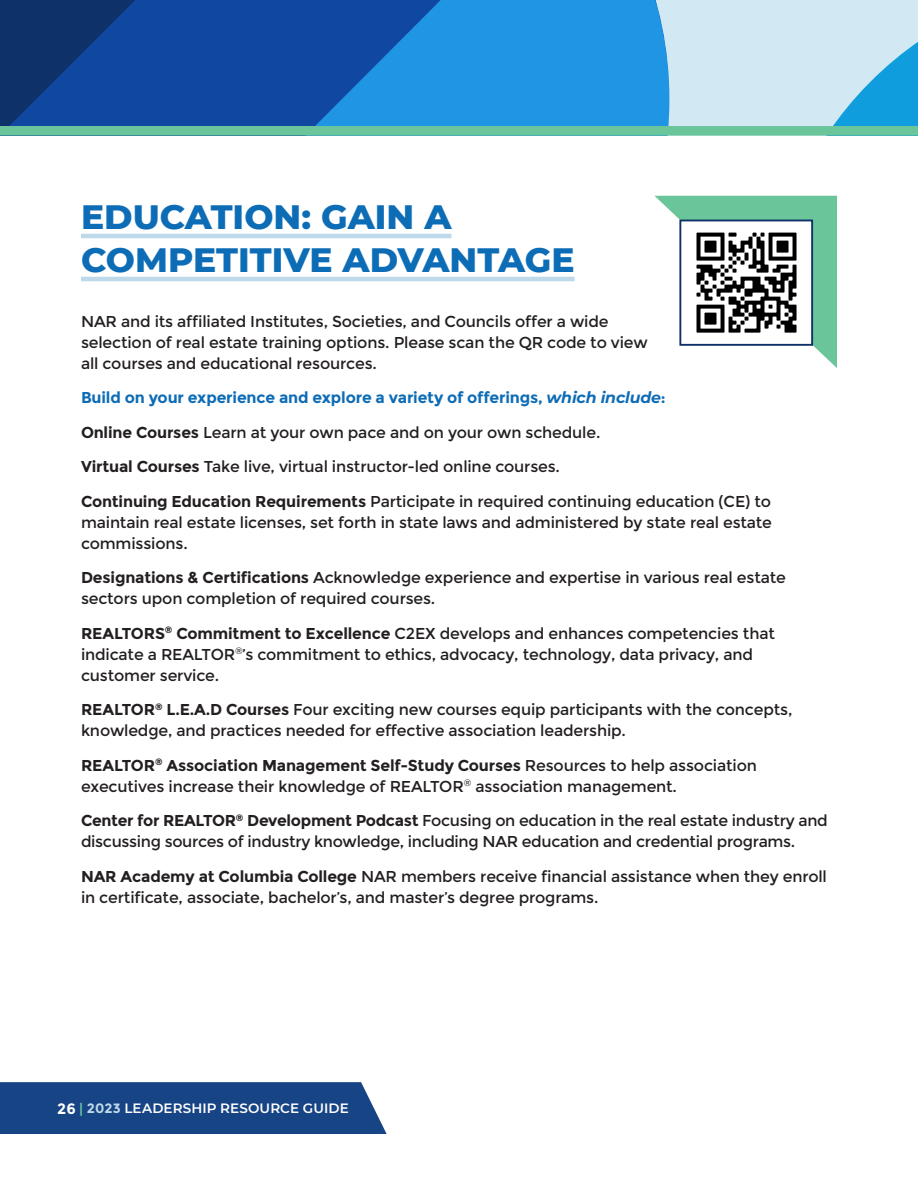
<style>
.page{position:relative;width:918px;height:1188px;background:#fff}
.page>*{position:absolute;margin:0;border:0;box-sizing:border-box;transform-origin:0 0}
.Header_1-hyperlinked{font:800 34.5px "Montserrat";color:#0d6cb6}
.h1_hyper_top_lines{font:800 34.5px "Montserrat";color:#0d6cb6}
.body_copy{font:15.75px/21px "Montserrat";letter-spacing:-.01em;color:#231f20}
.body_copy-2{font:700 15.75px "Montserrat";letter-spacing:-.01em;color:#0d6cb6}
.t1{font:600 13.5px "Montserrat";letter-spacing:.005em;color:#fff}
.s1{font-style:italic}
.s2{font-weight:700}
.s3{font-weight:700;font-size:15px}
.s4{color:#6bc59b}
.s5{font-weight:700;color:#bed9ea}
</style>
<div class="page">
<hr style="left:81px;top:234px;width:370px;height:4px;background:#bed9ea">
<hr style="left:81px;top:277px;width:494px;height:4px;background:#bed9ea">
<svg style="left:655px;top:196px;width:182px;height:172px"></svg>
<div style="left:680px;top:220px;width:132px;height:125px;background:#fff"></div>
<img style="left:696px;top:232px;width:101px;height:101px">
<div style="left:679px;top:220px;width:134px;height:126px;border:2px solid #0d3168"></div>
<div style="left:0;top:1082px;width:387px;height:52px;background:#174484"></div>
<svg style="left:0;top:0;width:767px;height:126px;background:#7f9dbd"></svg>
<svg style="left:767px;top:0;width:151px;height:126px;background:#a9d8ee"></svg>
<svg style="left:71px;top:0;width:598px;height:126px;background:#186cbf"></svg>
<div style="left:0;top:126px;width:918px;height:9px;background:#6bc59b"></div>
<p class="h1_hyper_top_lines" style="left:81px;top:192px;width:372px">EDUCATION: GAIN A</p>
<p class="Header_1-hyperlinked" style="left:81px;top:234px;width:495px">COMPETITIVE ADVANTAGE</p>
<p class="body_copy" style="left:81px;top:311px;width:568px">NAR and its affiliated Institutes, Societies, and Councils offer a wide selection of real estate training options. Please scan the QR code to view all courses and educational resources.</p>
<p class="body_copy-2" style="left:81px;top:388px;width:586px">Build on your experience and explore a variety of offerings, <span class="s1">which include</span>:</p>
<p class="body_copy" style="left:81px;top:422px;width:521px"><span class="s2">Online Courses</span> Learn at your own pace and on your own schedule.</p>
<p class="body_copy" style="left:81px;top:456px;width:480px"><span class="s2">Virtual Courses</span> Take live, virtual instructor-led online courses.</p>
<p class="body_copy" style="left:81px;top:491px;width:693px;text-align:justify"><span class="s2">Continuing Education Requirements</span> Participate in required continuing education (CE) to maintain real estate licenses, set forth in state laws and administered by state real estate commissions.</p>
<p class="body_copy" style="left:81px;top:567px;width:706px"><span class="s2">Designations &amp; Certifications</span> Acknowledge experience and expertise in various real estate sectors upon completion of required courses.</p>
<p class="body_copy" style="left:81px;top:623px;width:695px"><span class="s2">REALTORS</span><sup>®</sup> <span class="s2">Commitment to Excellence</span> C2EX develops and enhances competencies that indicate a REALTOR<sup>®</sup>’s commitment to ethics, advocacy, technology, data privacy, and customer service.</p>
<p class="body_copy" style="left:81px;top:699px;width:713px"><span class="s2">REALTOR</span><sup>®</sup> <span class="s2">L.E.A.D Courses</span> Four exciting new courses equip participants with the concepts, knowledge, and practices needed for effective association leadership.</p>
<p class="body_copy" style="left:81px;top:755px;width:677px"><span class="s2">REALTOR</span><sup>®</sup> <span class="s2">Association Management Self-Study Courses</span> Resources to help association executives increase their knowledge of REALTOR<sup>®</sup> association management.</p>
<p class="body_copy" style="left:81px;top:810px;width:748px"><span class="s2">Center for REALTOR</span><sup>®</sup> <span class="s2">Development Podcast</span> Focusing on education in the real estate industry and discussing sources of industry knowledge, including NAR education and credential programs.</p>
<p class="body_copy" style="left:81px;top:866px;width:747px"><span class="s2">NAR Academy at Columbia College</span> NAR members receive financial assistance when they enroll in certificate, associate, bachelor’s, and master’s degree programs.</p>
<p class="t1" style="left:57px;top:1099px;width:293px"><span class="s3">26</span> <span class="s4">|</span> <span class="s5">2023</span> LEADERSHIP RESOURCE GUIDE</p>
</div>
